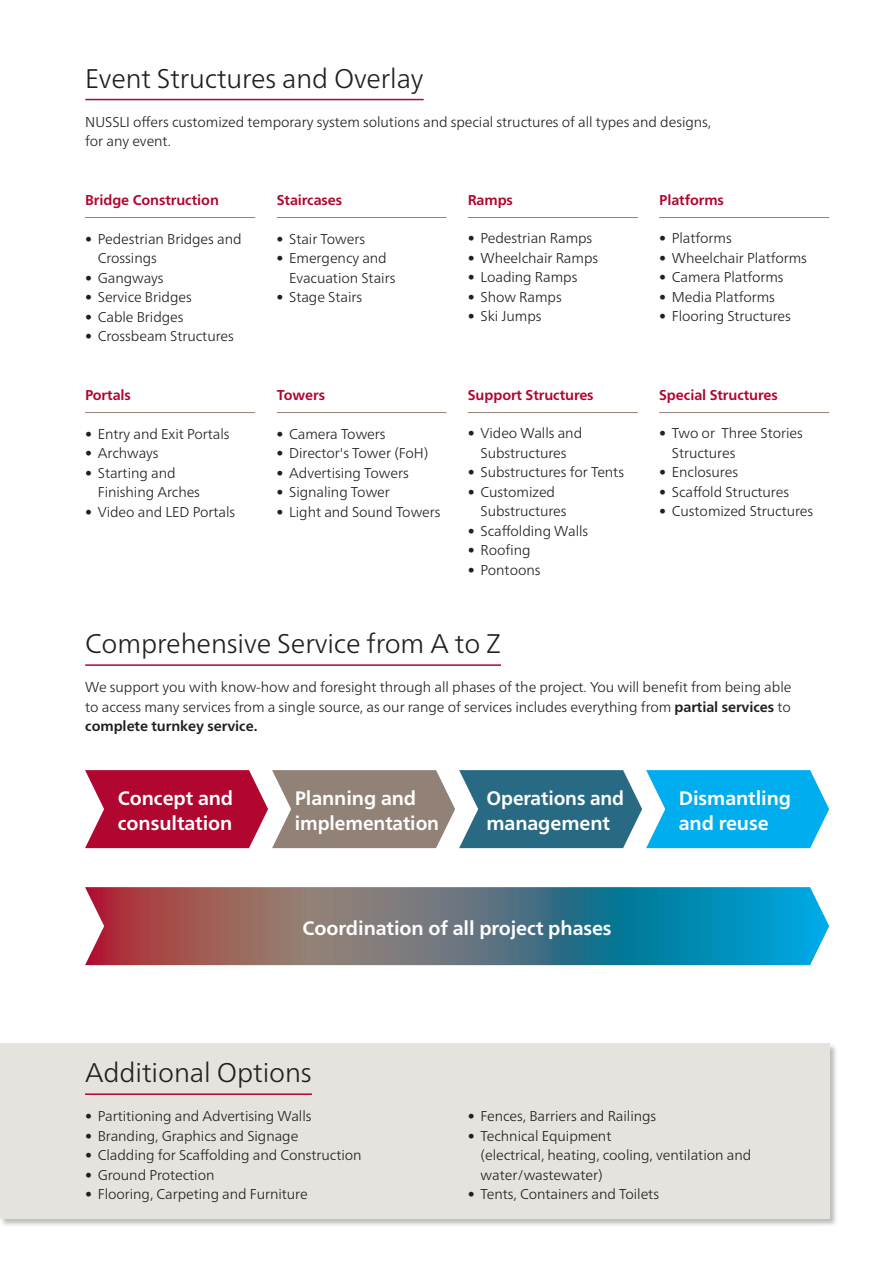
<style>
.page{position:relative;width:893px;height:1263px;background:#fff}
.page>*{position:absolute;margin:0;border:0;box-sizing:border-box;transform-origin:0 0}
.t1{font:300 27px "Frutiger Neue LTW1 G";letter-spacing:-.005em;color:#231f20}
.t2{font:700 19.5px/25.5px "Frutiger Neue LTW1 G";letter-spacing:-.005em;color:#fff}
.t3{font:300 14.25px/19.5px "Frutiger Neue LTW1 G";letter-spacing:-.005em;color:#231f20}
.t4{font:700 14.25px "Frutiger Neue LTW1 G";letter-spacing:-.005em;color:#b00630}
.s1{font-weight:700}
</style>
<div class="page">
<div style="left:0;top:1043px;width:838px;height:184px;background:#231f20;opacity:.3"></div>
<div style="left:0;top:1043px;width:829px;height:176px;background:#e6e2de"></div>
<svg style="left:85px;top:887px;width:744px;height:78px;background:#5c7786"></svg>
<svg style="left:85px;top:770px;width:744px;height:78px;background:#6e7994"></svg>
<hr style="left:85px;top:99px;width:339px;height:1px;background:#b00630">
<hr style="left:85px;top:217px;width:170px;height:1px;background:#928176">
<hr style="left:85px;top:412px;width:170px;height:1px;background:#928176">
<hr style="left:277px;top:217px;width:169px;height:1px;background:#928176">
<hr style="left:277px;top:412px;width:169px;height:1px;background:#928176">
<hr style="left:468px;top:217px;width:170px;height:1px;background:#928176">
<hr style="left:468px;top:412px;width:170px;height:1px;background:#928176">
<hr style="left:659px;top:217px;width:170px;height:1px;background:#928176">
<hr style="left:659px;top:412px;width:170px;height:1px;background:#928176">
<hr style="left:85px;top:1093px;width:227px;height:2px;background:#b00630">
<hr style="left:85px;top:664px;width:416px;height:2px;background:#b00630">
<h1 class="t1" style="left:85px;top:58px;width:340px">Event Structures and Overlay</h1>
<p class="t3" style="left:85px;top:111px;width:627px">NUSSLI offers customized temporary system solutions and special structures of all types and designs, for any event.</p>
<p class="t4" style="left:85px;top:189px;width:135px">Bridge Construction</p>
<p class="t3" style="left:98px;top:228px;width:145px;text-indent:-13px">• Pedestrian Bridges and<br>Crossings</p>
<p class="t3" style="left:85px;top:267px;width:80px">• Gangways</p>
<p class="t3" style="left:85px;top:286px;width:108px">• Service Bridges</p>
<p class="t3" style="left:85px;top:306px;width:100px">• Cable Bridges</p>
<p class="t3" style="left:85px;top:325px;width:150px">• Crossbeam Structures</p>
<p class="t4" style="left:85px;top:384px;width:47px">Portals</p>
<p class="t3" style="left:85px;top:423px;width:146px">• Entry and Exit Portals</p>
<p class="t3" style="left:85px;top:442px;width:75px">• Archways</p>
<p class="t3" style="left:98px;top:462px;width:104px;text-indent:-13px">• Starting and<br>Finishing Arches</p>
<p class="t3" style="left:85px;top:501px;width:152px">• Video and LED Portals</p>
<p class="t4" style="left:277px;top:189px;width:67px">Staircases</p>
<p class="t3" style="left:276px;top:228px;width:90px">• Stair Towers</p>
<p class="t3" style="left:289px;top:247px;width:108px;text-indent:-13px">• Emergency and<br>Evacuation Stairs</p>
<p class="t3" style="left:276px;top:286px;width:87px">• Stage Stairs</p>
<p class="t4" style="left:277px;top:384px;width:50px">Towers</p>
<p class="t3" style="left:276px;top:423px;width:111px">• Camera Towers</p>
<p class="t3" style="left:276px;top:442px;width:153px">• Director's Tower (FoH)</p>
<p class="t3" style="left:276px;top:462px;width:134px">• Advertising Towers</p>
<p class="t3" style="left:276px;top:481px;width:115px">• Signaling Tower</p>
<p class="t3" style="left:276px;top:501px;width:166px">• Light and Sound Towers</p>
<p class="t4" style="left:468px;top:189px;width:47px">Ramps</p>
<p class="t3" style="left:468px;top:228px;width:126px">• Pedestrian Ramps</p>
<p class="t3" style="left:468px;top:247px;width:132px">• Wheelchair Ramps</p>
<p class="t3" style="left:468px;top:267px;width:111px">• Loading Ramps</p>
<p class="t3" style="left:468px;top:286px;width:95px">• Show Ramps</p>
<p class="t3" style="left:468px;top:306px;width:75px">• Ski Jumps</p>
<p class="t4" style="left:468px;top:384px;width:127px">Support Structures</p>
<p class="t3" style="left:468px;top:423px;width:116px;text-align:center">• Video Walls and<br>Substructures</p>
<p class="t3" style="left:468px;top:462px;width:158px">• Substructures for Tents</p>
<p class="t3" style="left:480px;top:481px;width:88px;text-indent:-13px">• Customized<br>Substructures</p>
<p class="t3" style="left:468px;top:520px;width:122px">• Scaffolding Walls</p>
<p class="t3" style="left:468px;top:540px;width:64px">• Roofing</p>
<p class="t3" style="left:468px;top:559px;width:74px">• Pontoons</p>
<p class="t4" style="left:659px;top:189px;width:66px">Platforms</p>
<p class="t3" style="left:659px;top:228px;width:74px">• Platforms</p>
<p class="t3" style="left:659px;top:247px;width:149px">• Wheelchair Platforms</p>
<p class="t3" style="left:659px;top:267px;width:126px">• Camera Platforms</p>
<p class="t3" style="left:659px;top:286px;width:117px">• Media Platforms</p>
<p class="t3" style="left:659px;top:306px;width:133px">• Flooring Structures</p>
<p class="t4" style="left:659px;top:384px;width:120px">Special Structures</p>
<p class="t3" style="left:672px;top:423px;width:133px;text-indent:-13px">• Two or Three Stories<br>Structures</p>
<p class="t3" style="left:659px;top:462px;width:80px">• Enclosures</p>
<p class="t3" style="left:659px;top:481px;width:131px">• Scaffold Structures</p>
<p class="t3" style="left:659px;top:501px;width:156px">• Customized Structures</p>
<h1 class="t1" style="left:85px;top:624px;width:417px">Comprehensive Service from A to Z</h1>
<p class="t3" style="left:85px;top:676px;width:708px;text-align:justify">We support you with know-how and foresight through all phases of the project. You will benefit from being able to access many services from a single source, as our range of services includes everything from <span class="s1">partial services</span> to <span class="s1">complete turnkey service.</span></p>
<h2 class="t2" style="left:118px;top:784px;width:117px">Concept and consultation</h2>
<h2 class="t2" style="left:486px;top:784px;width:139px">Operations and management</h2>
<h2 class="t2" style="left:679px;top:784px;width:114px">Dismantling and reuse</h2>
<h2 class="t2" style="left:295px;top:784px;width:146px">Planning and implementation</h2>
<h2 class="t2" style="left:303px;top:913px;width:311px">Coordination of all project phases</h2>
<h1 class="t1" style="left:85px;top:1053px;width:228px">Additional Options</h1>
<p class="t3" style="left:85px;top:1105px;width:228px">• Partitioning and Advertising Walls</p>
<p class="t3" style="left:85px;top:1125px;width:215px">• Branding, Graphics and Signage</p>
<p class="t3" style="left:85px;top:1144px;width:278px">• Cladding for Scaffolding and Construction</p>
<p class="t3" style="left:85px;top:1164px;width:131px">• Ground Protection</p>
<p class="t3" style="left:85px;top:1183px;width:224px">• Flooring, Carpeting and Furniture</p>
<p class="t3" style="left:468px;top:1105px;width:190px">• Fences, Barriers and Railings</p>
<p class="t3" style="left:481px;top:1125px;width:272px;text-indent:-13px">• Technical Equipment<br>(electrical, heating, cooling, ventilation and water/wastewater)</p>
<p class="t3" style="left:468px;top:1183px;width:193px">• Tents, Containers and Toilets</p>
</div>
